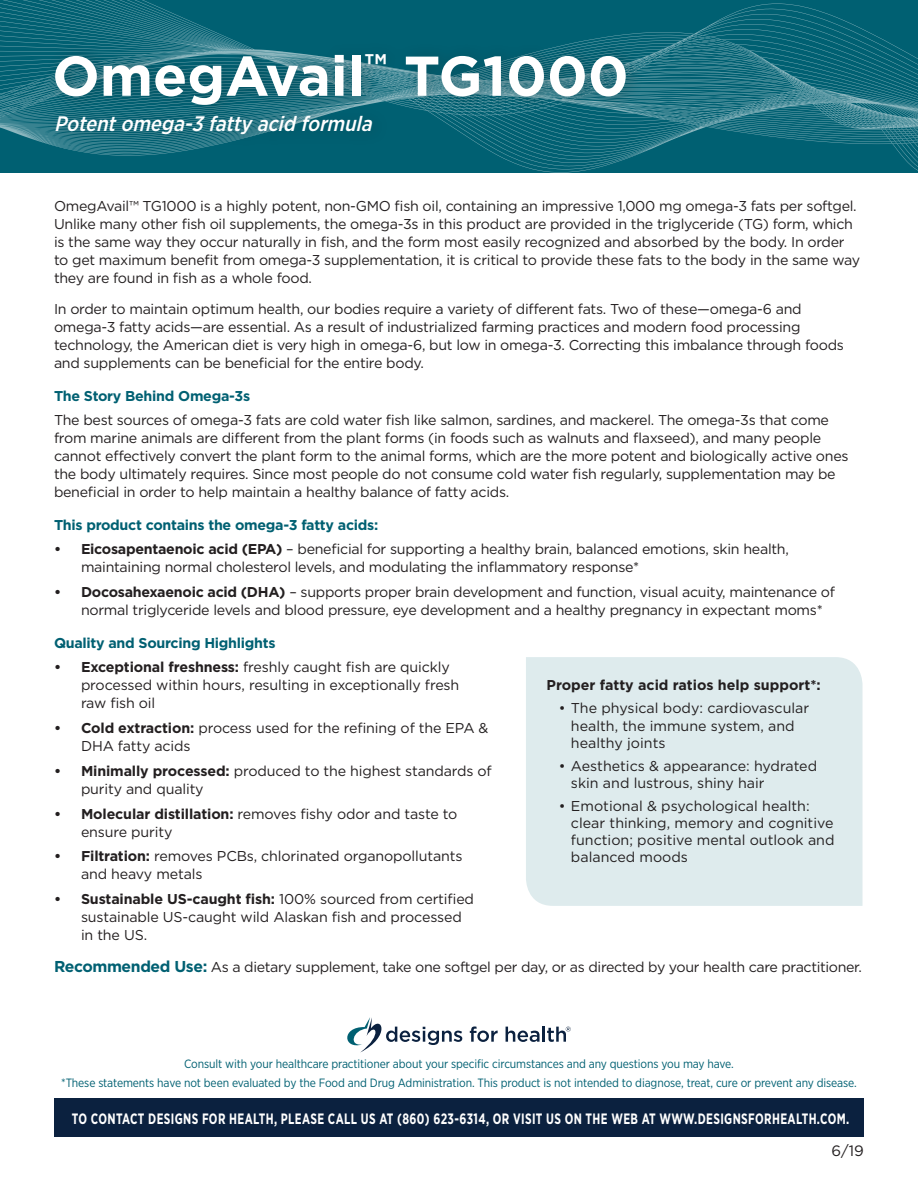
<style>
.page{position:relative;width:918px;height:1188px;background:#fff}
.page>*{position:absolute;margin:0;border:0;box-sizing:border-box;transform-origin:0 0}
.t1{font:700 55.95px "Gotham";color:#fff}
.t2{font:italic 500 21px "Gotham Narrow";color:#fff}
.t3{font:700 15px "Gotham Narrow";letter-spacing:.03em;color:#fff;scale:.8 1}
.t4{font:15px "Gotham";color:#231f20}
.t5{font:14.25px/18px "Gotham";letter-spacing:-.02em;color:#231f20}
.t6{font:14.25px/17.1px "Gotham";color:#231f20}
.t7{font:700 14.25px "Gotham";letter-spacing:-.02em;color:#006072}
.t8{font:700 14.25px "Gotham";color:#231f20}
.t9{font:12px "Gotham Narrow";letter-spacing:-.01em;color:#006072}
.s1{font-weight:700}
.s2{font-weight:700;font-size:15.75px;color:#006072}
</style>
<div class="page">
<svg style="left:0;top:0;width:918px;height:173px;background:#096577"></svg>
<img style="left:0;top:99px;width:385px;height:57px">
<img style="left:0;top:108px;width:918px;height:20px">
<img style="left:0;top:0;width:777px;height:69px">
<img style="left:0;top:77px;width:794px;height:19px">
<img style="left:1px;top:93px;width:825px;height:17px">
<img style="left:211px;top:34px;width:539px;height:49px">
<img style="left:644px;top:90px;width:178px;height:3px">
<div style="left:54px;top:1098px;width:810px;height:39px;background:#0b213f"></div>
<svg style="left:347px;top:1017px;width:115px;height:36px"></svg>
<svg style="left:470px;top:1026px;width:28px;height:16px"></svg>
<svg style="left:506px;top:1027px;width:34px;height:15px"></svg>
<hr style="left:542px;top:1027px;width:3px;height:15px;background:#0b213f">
<svg style="left:547px;top:1027px;width:24px;height:15px"></svg>
<div style="left:44px;top:41px;width:600px;height:80px;background:#231f20;opacity:.25"></div>
<div style="left:45px;top:103px;width:346px;height:47px;background:#231f20;opacity:.25"></div>
<div style="left:526px;top:657px;width:336px;height:249px;background:#deebed"></div>
<p class="t1" style="left:52px;top:39px;width:578px">OmegAvail<sup>™</sup> TG1000</p>
<p class="t2" style="left:54px;top:110px;width:325px">Potentomega-3 fattyacid formula</p>
<p class="t5" style="left:54px;top:196px;width:808px">OmegAvail™ TG1000 is a highly potent, non-GMO fish oil, containing an impressive 1,000 mg omega-3 fats per softgel.<br>Unlike many other fish oil supplements, the omega-3s in this product are provided in the triglyceride (TG) form, which is the same way they occur naturally in fish, and the form most easily recognized and absorbed by the body. In order to get maximum benefit from omega-3 supplementation, it is critical to provide these fats to the body in the same way they are found in fish as a whole food.</p>
<p class="t5" style="left:54px;top:300px;width:792px">In order to maintain optimum health, our bodies require a variety of different fats. Two of these—omega-6 and omega-3 fatty acids—are essential. As a result of industrialized farming practices and modern food processing technology, the American diet is very high in omega-6, but low in omega-3. Correcting this imbalance through foods and supplements can be beneficial for the entire body.</p>
<p class="t7" style="left:54px;top:386px;width:198px">The Story Behind Omega-3s</p>
<p class="t5" style="left:54px;top:411px;width:796px">The best sources of omega-3 fats are cold water fish like salmon, sardines, and mackerel. The omega-3s that come from marine animals are different from the plant forms (in foods such as walnuts and flaxseed), and many people cannot effectively convert the plant form to the animal forms, which are the more potent and biologically active ones the body ultimately requires. Since most people do not consume cold water fish regularly, supplementation may be beneficial in order to help maintain a healthy balance of fatty acids.</p>
<p class="t7" style="left:54px;top:515px;width:326px">This product contains the omega-3 fatty acids:</p>
<p class="t5" style="left:81px;top:540px;width:709px;text-indent:-27px"><span class="s1">• Eicosapentaenoic acid (EPA)</span> – beneficial for supporting a healthy brain, balanced emotions, skin health, maintaining normal cholesterol levels, and modulating the inflammatory response*</p>
<p class="t5" style="left:81px;top:583px;width:755px;text-indent:-27px"><span class="s1">• Docosahexaenoic acid (DHA)</span> – supports proper brain development and function, visual acuity, maintenance of normal triglyceride levels and blood pressure, eye development and a healthy pregnancy in expectant moms*</p>
<p class="t7" style="left:54px;top:633px;width:223px">Quality and Sourcing Highlights</p>
<p class="t5" style="left:81px;top:658px;width:380px;text-indent:-27px"><span class="s1">• Exceptional freshness:</span> freshly caught fish are quickly processed within hours, resulting in exceptionally fresh raw fish oil</p>
<p class="t5" style="left:81px;top:719px;width:409px;text-indent:-27px"><span class="s1">• Cold extraction:</span> process used for the refining of the EPA &amp;<br>DHA fatty acids</p>
<p class="t5" style="left:81px;top:762px;width:412px;text-indent:-27px"><span class="s1">• Minimally processed:</span> produced to the highest standards of purity and quality</p>
<p class="t5" style="left:81px;top:804px;width:378px;text-indent:-27px"><span class="s1">• Molecular distillation:</span> removes fishy odor and taste to ensure purity</p>
<p class="t5" style="left:81px;top:847px;width:383px;text-indent:-27px"><span class="s1">• Filtration:</span> removes PCBs, chlorinated organopollutants and heavy metals</p>
<p class="t5" style="left:81px;top:890px;width:395px;text-indent:-27px"><span class="s1">• Sustainable US-caught fish:</span> 100% sourced from certified sustainable US-caught wild Alaskan fish and processed in the US.</p>
<p class="t5" style="left:54px;top:958px;width:809px"><span class="s2">Recommended Use:</span> As a dietary supplement, take one softgel per day, or as directed by your health care practitioner.</p>
<p class="t8" style="left:547px;top:676px;width:276px">Proper fatty acid ratios help support*:</p>
<p class="t6" style="left:571px;top:700px;width:240px;text-indent:-12px">• The physical body: cardiovascular health, the immune system, and healthy joints</p>
<p class="t6" style="left:571px;top:757px;width:248px;text-indent:-12px">• Aesthetics &amp; appearance: hydrated skin and lustrous, shiny hair</p>
<p class="t6" style="left:571px;top:797px;width:265px;text-indent:-12px">• Emotional &amp; psychological health: clear thinking, memory and cognitive function; positive mental outlook and balanced moods</p>
<p class="t9" style="left:184px;top:1057px;width:551px">Consult with your healthcare practitioner about your specific circumstances and any questions you may have.</p>
<p class="t9" style="left:61px;top:1075px;width:797px">*These statements have not been evaluated by the Food and Drug Administration. This product is not intended to diagnose, treat, cure or prevent any disease.</p>
<p class="t3" style="left:72px;top:1109px;width:973px">TO CONTACT DESIGNS FOR HEALTH, PLEASE CALL US AT (860) 623-6314, OR VISIT US ON THE WEB AT WWW.DESIGNSFORHEALTH.COM.</p>
<p class="t4" style="left:832px;top:1141px;width:34px">6/19</p>
</div>
